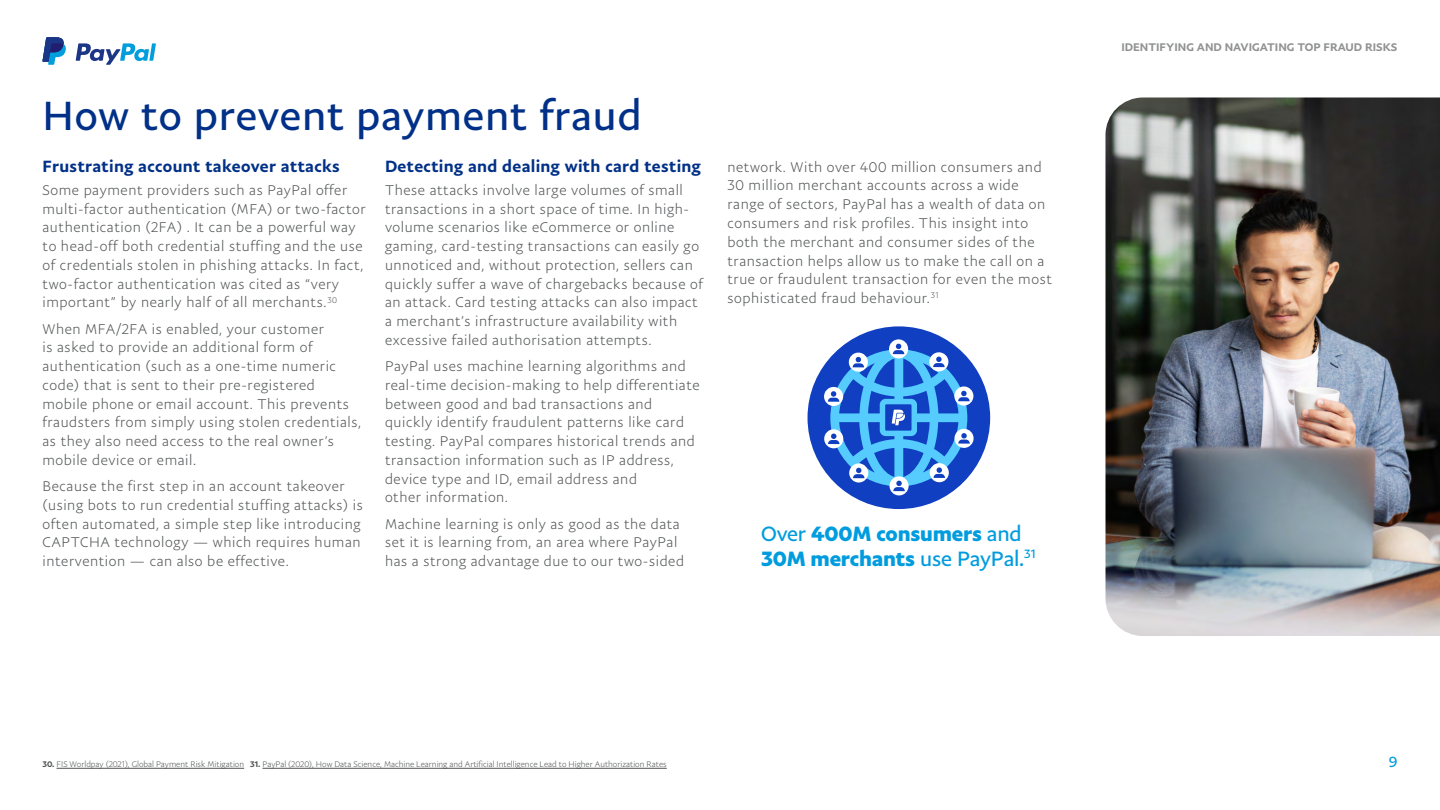
<style>
.page{position:relative;width:1440px;height:810px;background:#fff}
.page>*{position:absolute;margin:0;border:0;box-sizing:border-box;transform-origin:0 0}
.t1{font:41.25px "Pay Pal Sans Big";letter-spacing:.02em;color:#003087}
.t2{font:700 21px/25.5px "Pay Pal Sans Big";letter-spacing:-.01em;color:#009cde}
.t3{font:500 16.5px "Pay Pal Sans Big";letter-spacing:.02em;color:#003087}
.t4{font:15px "Pay Pal Sans Big";color:#009cde}
.t5{font:300 14.25px/18.8px "Pay Pal Sans Big";letter-spacing:.04em;color:#515354}
.t6{font:500 11.25px "Pay Pal Sans Big";color:#909191}
.t7{font:300 8.25px "Pay Pal Sans Big";color:#515354}
.s1{font-weight:400}
.s2{font-weight:500}
</style>
<div class="page">
<svg style="left:76px;top:43px;width:80px;height:22px"></svg>
<svg style="left:43px;top:37px;width:23px;height:28px"></svg>
<img style="left:1106px;top:98px;width:334px;height:538px">
<hr style="left:57px;top:768px;width:187px;height:1px;background:#515354">
<hr style="left:262px;top:768px;width:405px;height:1px;background:#515354">
<div style="left:808px;top:326px;width:182px;height:183px;background:#1040c1;border-radius:50%"></div>
<svg style="left:889px;top:339px;width:19px;height:19px"></svg>
<svg style="left:824px;top:387px;width:19px;height:19px"></svg>
<svg style="left:824px;top:429px;width:19px;height:19px"></svg>
<svg style="left:890px;top:476px;width:19px;height:19px"></svg>
<svg style="left:954px;top:429px;width:20px;height:19px"></svg>
<div style="left:954px;top:386px;width:19px;height:20px;background:#fff;border-radius:50%"></div>
<svg style="left:828px;top:344px;width:142px;height:147px"></svg>
<h1 class="t1" style="left:43px;top:90px;width:601px">How to prevent payment fraud</h1>
<p class="t3" style="left:43px;top:156px;width:299px">Frustrating account takeover attacks</p>
<p class="t5" style="left:43px;top:180px;width:325px">Some payment providers such as PayPal offer multi-factor authentication (MFA) or two-factor authentication (2FA) . It can be a powerful way to head-off both credential stuffing and the use of credentials stolen in phishing attacks. In fact, two-factor authentication was cited as “very important” by nearly half of all merchants.<sup>30</sup></p>
<p class="t5" style="left:43px;top:319px;width:320px">When MFA/2FA is enabled, your customer<br>is asked to provide an additional form of authentication (such as a one-time numeric code) that is sent to their pre-registered mobile phone or email account. This prevents fraudsters from simply using stolen credentials, as they also need access to the real owner’s mobile device or email.</p>
<p class="t5" style="left:43px;top:477px;width:322px">Because the first step in an account takeover (using bots to run credential stuffing attacks) is often automated, a simple step like introducing CAPTCHA technology — which requires human intervention — can also be effective.</p>
<p class="t3" style="left:385px;top:156px;width:317px">Detecting and dealing with card testing</p>
<p class="t5" style="left:385px;top:180px;width:319px">These attacks involve large volumes of small transactions in a short space of time. In high&shy;volume scenarios like eCommerce or online gaming, card-testing transactions can easily go unnoticed and, without protection, sellers can quickly suffer a wave of chargebacks because of an attack. Card testing attacks can also impact a merchant’s infrastructure availability with excessive failed authorisation attempts.</p>
<p class="t5" style="left:385px;top:357px;width:316px">PayPal uses machine learning algorithms and real-time decision-making to help differentiate between good and bad transactions and quickly identify fraudulent patterns like card testing. PayPal compares historical trends and transaction information such as IP address, device type and ID, email address and<br>other information.</p>
<p class="t5" style="left:385px;top:514px;width:301px">Machine learning is only as good as the data set it is learning from, an area where PayPal has a strong advantage due to our two-sided</p>
<p class="t5" style="left:727px;top:157px;width:326px">network. With over 400 million consumers and 30 million merchant accounts across a wide range of sectors, PayPal has a wealth of data on consumers and risk profiles. This insight into both the merchant and consumer sides of the transaction helps allow us to make the call on a true or fraudulent transaction for even the most sophisticated fraud behaviour.<sup>31</sup></p>
<h2 class="t2" style="left:761px;top:520px;width:276px"><span class="s1">Over</span> 400M consumers <span class="s1">and<br></span>30M merchants <span class="s1">use PayPal.</span><sup>31</sup></h2>
<p class="t6" style="left:1121px;top:40px;width:278px">IDENTIFYING AND NAVIGATING TOP FRAUD RISKS</p>
<p class="t7" style="left:43px;top:760px;width:626px"><span class="s2">30.</span> FIS Worldpay (2021), Global Payment Risk Mitigation <span class="s2">31.</span> PayPal (2020), How Data Science, Machine Learning and Artificial Intelligence Lead to Higher Authorization Rates</p>
<p class="t4" style="left:1389px;top:753px;width:10px">9</p>
</div>
